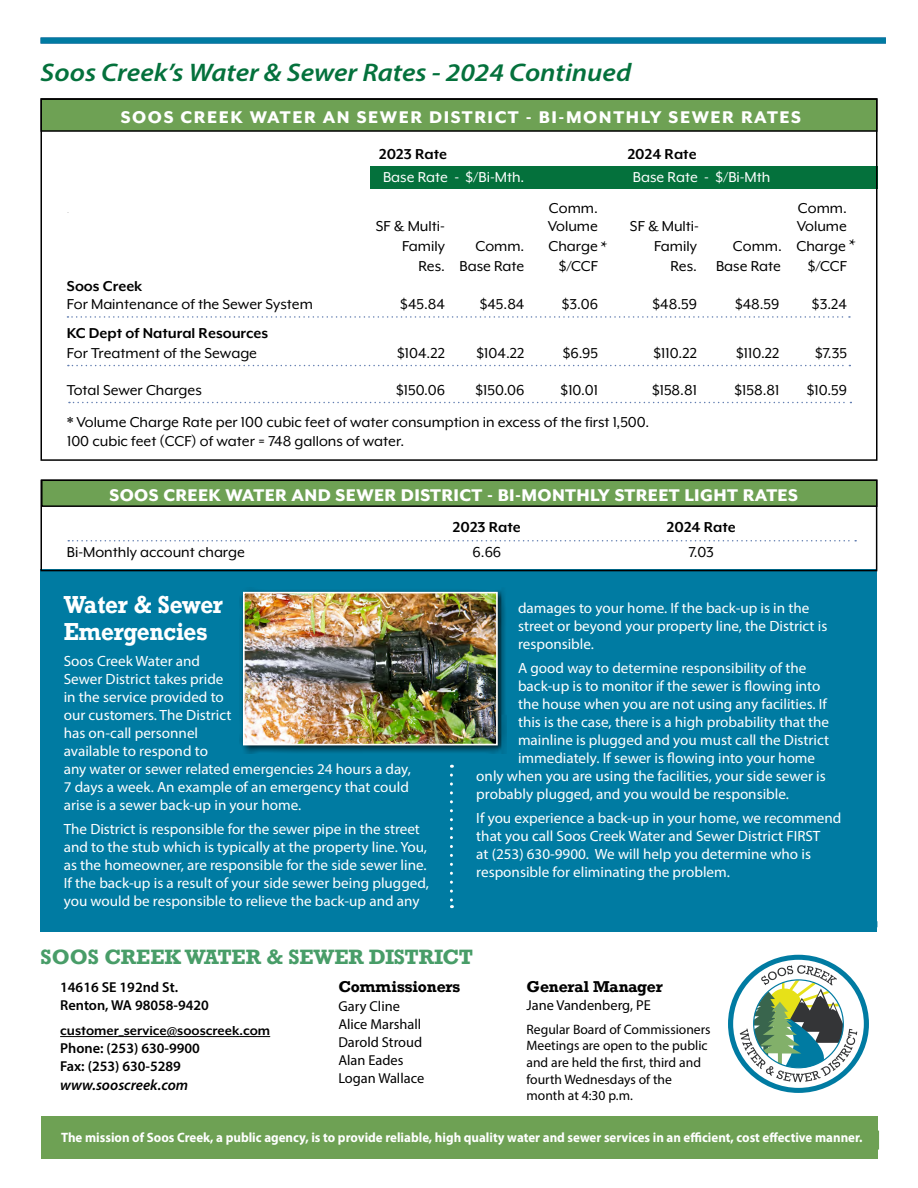
<style>
.page{position:relative;width:918px;height:1188px;background:#fff}
.page>*{position:absolute;margin:0;border:0;box-sizing:border-box;transform-origin:0 0}
.t1{font:italic 600 25.5px "Myriad Pro";color:#04713c;scale:1.1 1}
.t2{font:700 23.1px/27px "Rockwell";letter-spacing:-.01em;color:#fff;scale:.91 1}
.t3{font:800 19.5px "Mr Eaves XL Mod OT";letter-spacing:.02em;color:#fff}
.t4{font:800 19.5px "Mr Eaves XL Mod OT";letter-spacing:.08em;color:#fff}
.t5{font:700 19.5px "Rockwell";color:#489d68}
.t6{font:18px "Minion Pro";color:#000}
.t7{font:16.5px/18.6px "Mr Eaves XL Mod OT";color:#000}
.t8{font:700 16.5px "Mr Eaves XL Mod OT";color:#000}
.t9{font:16.5px "Mr Eaves XL Mod OT";color:#fff}
.t10{font:100 16.5px "Mr Eaves XL Mod OT";color:#000}
.t11{font:700 15px "Mr Eaves XL Mod OT";color:#000}
.t12{font:italic 600 15px "Myriad Pro";color:#000}
.t13{font:14.85px/18px "Myriad Pro";color:#fff}
.t14{font:700 14.7px "Rockwell";letter-spacing:-.01em;color:#000}
.t15{font:14.4px/18.1px "Myriad Pro";color:#000}
.t16{font:600 14.4px/18.1px "Myriad Pro";color:#000}
.t17{font:700 13.65px "Myriad Pro";color:#fff;scale:.95 1}
.t18{font:13.65px/16.6px "Myriad Pro";color:#000}
.s1{font-family:"Minion Pro";font-size:18px}
</style>
<div class="page">
<div style="left:40px;top:569px;width:838px;height:363px;background:#007ba2"></div>
<div style="left:239px;top:588px;width:268px;height:166px;background:#000;opacity:.75"></div>
<img style="left:246px;top:595px;width:249px;height:147px">
<div style="left:243px;top:592px;width:255px;height:153px;border:2px solid #fff"></div>
<hr style="left:60px;top:1036px;width:210px;height:1px;background:#000">
<svg style="left:731px;top:957px;width:135px;height:133px"></svg>
<div style="left:728px;top:955px;width:141px;height:138px;border:5px solid #007ba2;border-radius:50%"></div>
<svg style="left:740px;top:965px;width:117px;height:117px"></svg>
<div style="left:41px;top:1116px;width:837px;height:43px;background:#6ea154"></div>
<div style="left:370px;top:166px;width:508px;height:23px;background:#04713c"></div>
<div style="left:40px;top:480px;width:837px;height:91px;border:2px solid #000"></div>
<div style="left:41px;top:99px;width:836px;height:32px;background:#6ea154"></div>
<div style="left:40px;top:98px;width:838px;height:34px;border:2px solid #000"></div>
<div style="left:41px;top:38px;width:845px;height:6px;background:#007ba2"></div>
<div style="left:40px;top:98px;width:838px;height:363px;border:2px solid #000"></div>
<div style="left:42px;top:480px;width:835px;height:26px;background:#6ea154"></div>
<div style="left:41px;top:480px;width:837px;height:27px;border:2px solid #000"></div>
<svg style="left:67px;top:316px;width:783px;height:2px"></svg>
<svg style="left:68px;top:365px;width:782px;height:1px"></svg>
<svg style="left:69px;top:402px;width:782px;height:1px"></svg>
<svg style="left:68px;top:540px;width:788px;height:2px"></svg>
<svg style="left:450px;top:775px;width:3px;height:133px"></svg>
<h1 class="t1" style="left:40px;top:56px;width:539px">Soos Creek’s Water &amp; Sewer Rates - 2024 Continued</h1>
<h3 class="t4" style="left:121px;top:106px;width:682px">SOOS CREEK WATER AN SEWER DISTRICT - BI-MONTHLY SEWER RATES</h3>
<p class="t8" style="left:379px;top:145px;width:69px">2023 Rate</p>
<p class="t8" style="left:628px;top:145px;width:70px">2024 Rate</p>
<p class="t9" style="left:383px;top:168px;width:143px">Base Rate - $/Bi-Mth.</p>
<p class="t9" style="left:633px;top:168px;width:139px">Base Rate - $/Bi-Mth</p>
<p class="t10" style="left:67px;top:199px;width:4px">.</p>
<p class="t7" style="left:549px;top:198px;width:50px">Comm.</p>
<p class="t7" style="left:798px;top:198px;width:50px">Comm.</p>
<p class="t7" style="left:376px;top:217px;width:71px">SF &amp; Multi-</p>
<p class="t7" style="left:548px;top:217px;width:52px">Volume</p>
<p class="t7" style="left:630px;top:217px;width:71px">SF &amp; Multi-</p>
<p class="t7" style="left:797px;top:217px;width:52px">Volume</p>
<p class="t7" style="left:402px;top:237px;width:44px">Family</p>
<p class="t7" style="left:475px;top:237px;width:50px">Comm.</p>
<p class="t7" style="left:549px;top:237px;width:51px">Charge</p>
<p class="t7" style="left:654px;top:237px;width:44px">Family</p>
<p class="t7" style="left:733px;top:237px;width:125px">Comm. Charge <span class="s1">*</span></p>
<p class="t7" style="left:418px;top:257px;width:108px">Res. Base Rate</p>
<p class="t7" style="left:559px;top:257px;width:41px">$/CCF</p>
<p class="t7" style="left:670px;top:257px;width:112px">Res. Base Rate</p>
<p class="t7" style="left:808px;top:257px;width:41px">$/CCF</p>
<p class="t8" style="left:67px;top:276px;width:77px">Soos Creek</p>
<p class="t7" style="left:67px;top:295px;width:248px">For Maintenance of the Sewer System</p>
<p class="t7" style="left:400px;top:295px;width:46px">$45.84</p>
<p class="t7" style="left:480px;top:295px;width:46px">$45.84</p>
<p class="t7" style="left:562px;top:295px;width:38px">$3.06</p>
<p class="t7" style="left:653px;top:295px;width:46px">$48.59</p>
<p class="t7" style="left:735px;top:295px;width:46px">$48.59</p>
<p class="t7" style="left:812px;top:295px;width:36px">$3.24</p>
<p class="t8" style="left:67px;top:324px;width:203px">KC Dept of Natural Resources</p>
<p class="t7" style="left:67px;top:344px;width:192px">For Treatment of the Sewage</p>
<p class="t7" style="left:397px;top:344px;width:49px">$104.22</p>
<p class="t7" style="left:477px;top:344px;width:49px">$104.22</p>
<p class="t7" style="left:563px;top:344px;width:37px">$6.95</p>
<p class="t7" style="left:654px;top:344px;width:45px">$110.22</p>
<p class="t7" style="left:736px;top:344px;width:45px">$110.22</p>
<p class="t7" style="left:815px;top:344px;width:33px">$7.35</p>
<p class="t7" style="left:67px;top:381px;width:136px">Total Sewer Charges</p>
<p class="t7" style="left:396px;top:381px;width:50px">$150.06</p>
<p class="t7" style="left:476px;top:381px;width:50px">$150.06</p>
<p class="t7" style="left:561px;top:381px;width:39px">$10.01</p>
<p class="t7" style="left:652px;top:381px;width:46px">$158.81</p>
<p class="t7" style="left:735px;top:381px;width:46px">$158.81</p>
<p class="t7" style="left:807px;top:381px;width:42px">$10.59</p>
<p class="t7" style="left:67px;top:413px;width:584px">* Volume Charge Rate per 100 cubic feet of water consumption in excess of the first 1,500.<br>100 cubic feet (CCF) of water = 748 gallons of water.</p>
<h3 class="t3" style="left:109px;top:484px;width:690px">SOOS CREEK WATER AND SEWER DISTRICT - BI-MONTHLY STREET LIGHT RATES</h3>
<p class="t8" style="left:453px;top:518px;width:69px">2023 Rate</p>
<p class="t8" style="left:667px;top:518px;width:70px">2024 Rate</p>
<p class="t7" style="left:67px;top:543px;width:180px">Bi-Monthly account charge</p>
<p class="t7" style="left:473px;top:543px;width:30px">6.66</p>
<p class="t7" style="left:689px;top:543px;width:27px">7.03</p>
<p class="t6" style="left:600px;top:235px;width:9px">*</p>
<h2 class="t2" style="left:64px;top:591px;width:177px">Water &amp; Sewer<br>Emergencies</h2>
<p class="t13" style="left:64px;top:652px;width:349px">Soos Creek Water and<br>Sewer District takes pride<br>in the service provided to<br>our customers. The District<br>has on-call personnel<br>available to respond to<br>any water or sewer related emergencies 24 hours a day,<br>7 days a week. An example of an emergency that could arise is a sewer back-up in your home.</p>
<p class="t13" style="left:64px;top:820px;width:367px">The District is responsible for the sewer pipe in the street and to the stub which is typically at the property line. You, as the homeowner, are responsible for the side sewer line.<br>If the back-up is a result of your side sewer being plugged, you would be responsible to relieve the back-up and any</p>
<p class="t13" style="left:518px;top:598px;width:311px">damages to your home. If the back-up is in the street or beyond your property line, the District is responsible.</p>
<p class="t13" style="left:518px;top:658px;width:290px">A good way to determine responsibility of the</p>
<p class="t13" style="left:518px;top:676px;width:304px">back-up is to monitor if the sewer is flowing into</p>
<p class="t13" style="left:518px;top:694px;width:311px">the house when you are not using any facilities. If</p>
<p class="t13" style="left:518px;top:712px;width:313px">this is the case, there is a high probability that the</p>
<p class="t13" style="left:518px;top:730px;width:313px">mainline is plugged and you must call the District</p>
<p class="t13" style="left:518px;top:748px;width:299px">immediately. If sewer is flowing into your home</p>
<p class="t13" style="left:476px;top:766px;width:351px">only when you are using the facilities, your side sewer is</p>
<p class="t13" style="left:476px;top:784px;width:314px">probably plugged, and you would be responsible.</p>
<p class="t13" style="left:476px;top:808px;width:367px">If you experience a back-up in your home, we recommend that you call Soos Creek Water and Sewer District FIRST<br>at (253) 630-9900. We will help you determine who is responsible for eliminating the problem.</p>
<h3 class="t5" style="left:40px;top:944px;width:434px">SOOS CREEK WATER &amp; SEWER DISTRICT</h3>
<p class="t16" style="left:60px;top:978px;width:150px">14616 SE 192nd St.<br>Renton, WA 98058-9420</p>
<p class="t11" style="left:60px;top:1022px;width:212px">customer_service@sooscreek.com</p>
<p class="t16" style="left:60px;top:1039px;width:141px">Phone: (253) 630-9900<br>Fax: (253) 630-5289</p>
<p class="t12" style="left:60px;top:1075px;width:129px">www.sooscreek.com</p>
<p class="t14" style="left:338px;top:978px;width:123px">Commissioners</p>
<p class="t15" style="left:338px;top:996px;width:87px">Gary Cline<br>Alice Marshall<br>Darold Stroud<br>Alan Eades<br>Logan Wallace</p>
<p class="t14" style="left:527px;top:977px;width:138px">General Manager</p>
<p class="t15" style="left:527px;top:996px;width:126px">Jane Vandenberg, PE</p>
<p class="t18" style="left:527px;top:1020px;width:186px">Regular Board of Commissioners<br>Meetings are open to the public and are held the first, third and fourth Wednesdays of the month at 4:30 p.m.</p>
<p class="t17" style="left:61px;top:1129px;width:845px">The mission of Soos Creek, a public agency, is to provide reliable, high quality water and sewer services in an efficient, cost effective manner.</p>
</div>
